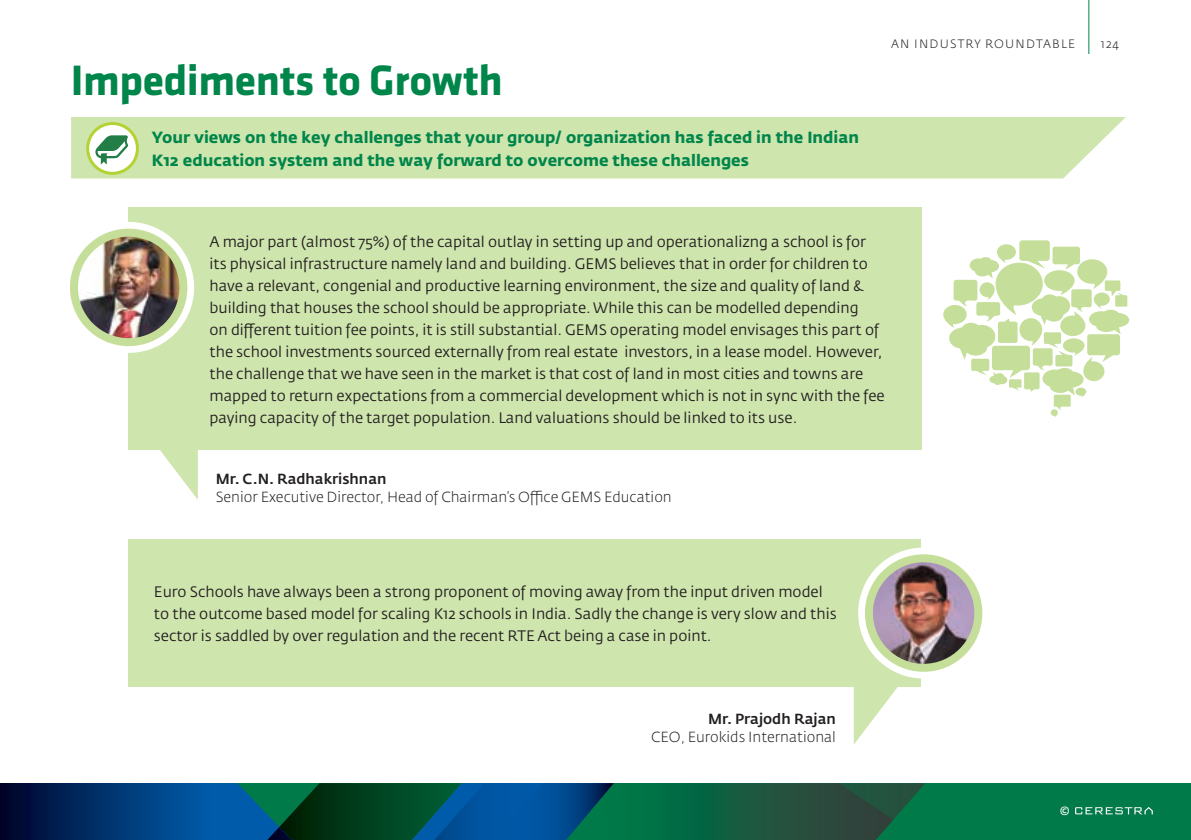
<style>
.page{position:relative;width:1191px;height:840px;background:#fff}
.page>*{position:absolute;margin:0;border:0;box-sizing:border-box;transform-origin:0 0}
.t1{font:700 44px "Klavika";letter-spacing:-.01em;color:#00854a}
.t2{font:700 16px/23px "Fedra Sans Std";color:#00854a}
.t3{font:15px/22px "Fedra Sans Std";color:#231f20}
.t4{font:300 14.4px "Fedra Sans Std";color:#231f20}
.t5{font:500 14.4px "Fedra Sans Std";color:#231f20}
.t6{font:300 12px "Fedra Sans Std";letter-spacing:.1em;color:#231f20}
.t7{font:500 12px "Fedra Sans Std";color:#fff}
</style>
<div class="page">
<hr style="left:1088px;top:0;width:1px;height:54px;background:#00854a">
<div style="left:71px;top:117px;width:1054px;height:61px;background:#cfe5ae"></div>
<svg style="left:88px;top:123px;width:49px;height:50px"></svg>
<div style="left:86px;top:122px;width:53px;height:53px;border:3px solid #b3d334;border-radius:50%"></div>
<svg style="left:95px;top:135px;width:33px;height:29px"></svg>
<div style="left:0;top:782px;width:1191px;height:57px;background:#007a48"></div>
<svg style="left:0;top:782px;width:925px;height:57px"></svg>
<img style="left:493px;top:782px;width:121px;height:57px">
<svg style="left:1075px;top:807px;width:77px;height:6px"></svg>
<svg style="left:853px;top:686px;width:52px;height:58px"></svg>
<div style="left:128px;top:539px;width:793px;height:147px;background:#cfe5ae"></div>
<svg style="left:858px;top:547px;width:131px;height:131px"></svg>
<img style="left:869px;top:558px;width:109px;height:109px;border-radius:55px">
<div style="left:865px;top:554px;width:117px;height:117px;border:8px solid #c5df9b;border-radius:50%"></div>
<svg style="left:943px;top:240px;width:186px;height:177px"></svg>
<div style="left:128px;top:207px;width:793px;height:242px;background:#cfe5ae"></div>
<svg style="left:146px;top:449px;width:52px;height:50px"></svg>
<svg style="left:63px;top:222px;width:131px;height:131px;fill:#fff"></svg>
<img style="left:74px;top:232px;width:109px;height:110px;border-radius:55px">
<div style="left:70px;top:228px;width:117px;height:118px;border:8px solid #c5df9b;border-radius:50%"></div>
<h1 class="t1" style="left:71px;top:57px;width:433px">Impediments to Growth</h1>
<p class="t2" style="left:152px;top:126px;width:709px">Your views on the key challenges that your group/ organization has faced in the Indian<br>K12 education system and the way forward to overcome these challenges</p>
<p class="t6" style="left:891px;top:36px;width:185px">AN INDUSTRY ROUNDTABLE</p>
<p class="t3" style="left:209px;top:231px;width:676px">A major part (almost 75%) of the capital outlay in setting up and operationalizng a school is for its physical infrastructure namely land and building. GEMS believes that in order for children to have a relevant, congenial and productive learning environment, the size and quality of land &amp; building that houses the school should be appropriate. While this can be modelled depending<br>on different tuition fee points, it is still substantial. GEMS operating model envisages this part of the school investments sourced externally from real estate investors, in a lease model. However, the challenge that we have seen in the market is that cost of land in most cities and towns are mapped to return expectations from a commercial development which is not in sync with the fee paying capacity of the target population. Land valuations should be linked to its use.</p>
<p class="t5" style="left:216px;top:469px;width:172px">Mr. C.N. Radhakrishnan</p>
<p class="t4" style="left:216px;top:488px;width:457px">Senior Executive Director, Head of Chairman’s Office GEMS Education</p>
<p class="t6" style="left:1101px;top:36px;width:20px">124</p>
<p class="t3" style="left:154px;top:580px;width:684px">Euro Schools have always been a strong proponent of moving away from the input driven model to the outcome based model for scaling K12 schools in India. Sadly the change is very slow and this sector is saddled by over regulation and the recent RTE Act being a case in point.</p>
<p class="t5" style="left:708px;top:709px;width:129px">Mr. Prajodh Rajan</p>
<p class="t4" style="left:651px;top:727px;width:186px">CEO, Eurokids International</p>
<p class="t7" style="left:1059px;top:802px;width:11px">©</p>
</div>
